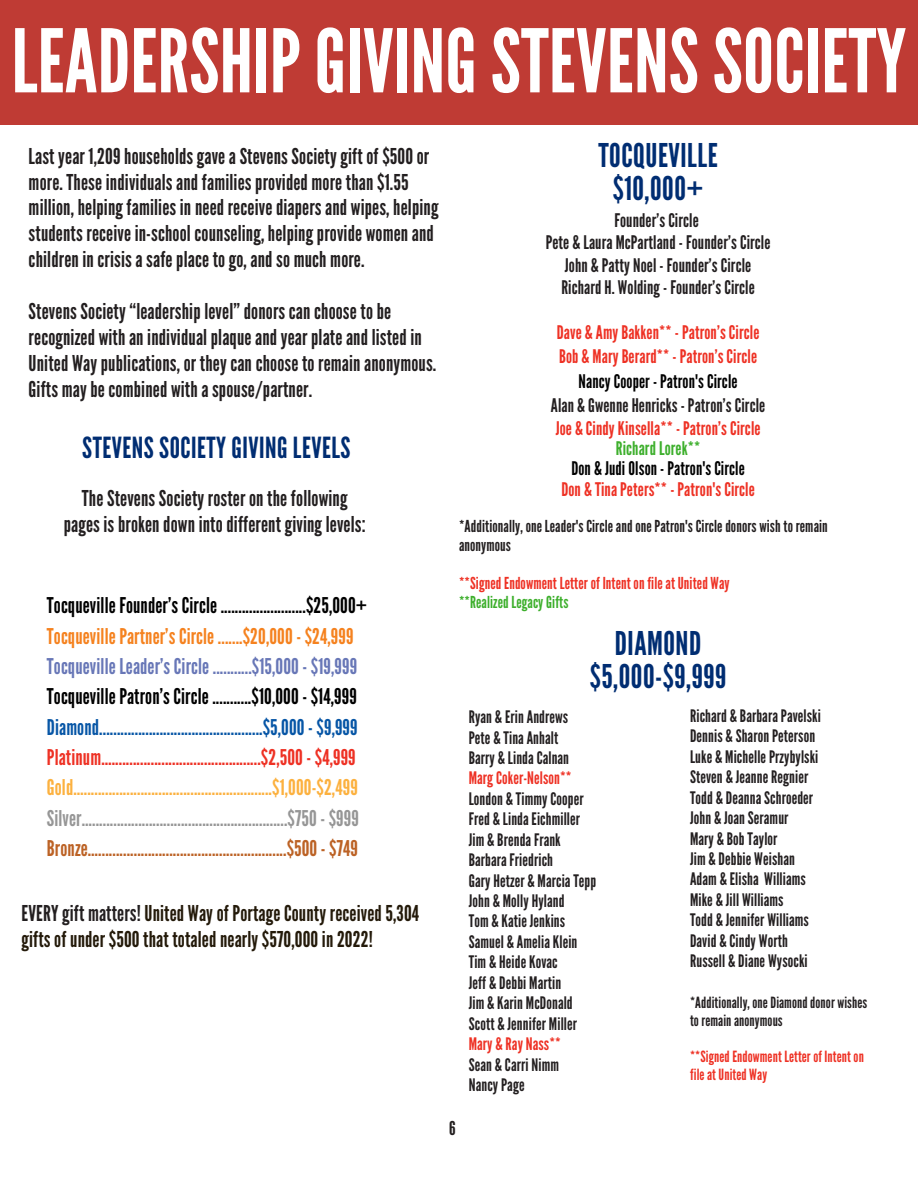
<style>
.page{position:relative;width:918px;height:1188px;background:#fff}
.page>*{position:absolute;margin:0;border:0;box-sizing:border-box;transform-origin:0 0}
.t1{font:87.45px "League Gothic";letter-spacing:.005em;color:#fff}
.t2{font:32.7px/32.7px "League Gothic";letter-spacing:.015em;color:#002d72;text-align:center}
.t3{font:29.1px "League Gothic";letter-spacing:.015em;color:#002d72}
.t4{font:21.75px/26px "League Gothic";letter-spacing:.005em;color:#231f20}
.t5{font:21.75px/30.3px "League Gothic";letter-spacing:.005em;color:#fcb13f}
.t6{font:21.75px/26px "League Gothic";letter-spacing:.005em;color:#241a0a}
.t7{font:21.75px "League Gothic";letter-spacing:.005em;color:#000}
.t8{font:21.75px "League Gothic";letter-spacing:.005em;color:#6877b7}
.t9{font:21.75px "League Gothic";letter-spacing:.005em;color:#f5821f}
.t10{font:19.05px "League Gothic";color:#231f20}
.t11{font:18.75px "League Gothic";letter-spacing:.005em;color:#231f20}
.t12{font:18.75px "League Gothic";letter-spacing:.005em;color:#ee3124}
.t13{font:18.75px "League Gothic";letter-spacing:.005em;color:#000}
.t14{font:18.75px "League Gothic";letter-spacing:.005em;color:#3daf2c}
.t15{font:17.25px "League Gothic";letter-spacing:.005em;color:#231f20}
.t16{font:17.25px "League Gothic";letter-spacing:.005em;color:#ee3124}
.t17{font:16.5px/19.2px "League Gothic";letter-spacing:.005em;color:#231f20}
.t18{font:16.5px "League Gothic";letter-spacing:.005em;color:#ee3124}
.t19{font:16.5px "League Gothic";letter-spacing:.005em;color:#3daf2c}
.t20{font:15.45px/18px "League Gothic";letter-spacing:.005em;color:#231f20}
.t21{font:15.45px/18px "League Gothic";letter-spacing:.005em;color:#ee3124}
.s1{color:#000}
.s2{color:#0756a6}
.s3{color:#ee3124}
.s4{color:#969696}
.s5{color:#bc6225}
.s6{color:#231f20}
</style>
<div class="page">
<div style="left:0;top:0;width:918px;height:125px;background:#bf3b34"></div>
<p class="t1" style="left:12px;top:11px;width:896px">LEADERSHIP GIVING STEVENS SOCIETY</p>
<p class="t4" style="left:29px;top:143px;width:411px">Last year 1,209 households gave a Stevens Society gift of $500 or more. These individuals and families provided more than $1.55 million, helping families in need receive diapers and wipes, helping students receive in-school counseling, helping provide women and children in crisis a safe place to go, and so much more.</p>
<p class="t4" style="left:29px;top:299px;width:409px">Stevens Society “leadership level” donors can choose to be recognized with an individual plaque and year plate and listed in United Way publications, or they can choose to remain anonymous.<br>Gifts may be combined with a spouse/partner.</p>
<p class="t3" style="left:82px;top:431px;width:270px">STEVENS SOCIETY GIVING LEVELS</p>
<p class="t4" style="left:82px;top:486px;width:267px">The Stevens Society roster on the following</p>
<p class="t4" style="left:64px;top:512px;width:303px">pages is broken down into different giving levels:</p>
<p class="t7" style="left:47px;top:593px;width:322px">Tocqueville Founder’s Circle ........................$25,000+</p>
<p class="t9" style="left:47px;top:623px;width:308px">Tocqueville Partner’s Circle .......$20,000 - $24,999</p>
<p class="t8" style="left:47px;top:654px;width:312px">Tocqueville Leader’s Circle ...........$15,000 - $19,999</p>
<p class="t5" style="left:47px;top:682px;width:313px"><span class="s1">Tocqueville Patron’s Circle ...........$10,000 - $14,999<br></span><span class="s2">Diamond..............................................$5,000 - $9,999<br></span><span class="s3">Platinum…..........................................$2,500 - $4,999<br></span>Gold….....................................................$1,000-$2,499<br><span class="s4">Silver….......................................................$750 - $999<br></span><span class="s5">Bronze….....................................................$500 - $749</span></p>
<p class="t6" style="left:22px;top:901px;width:399px"><span class="s6">EVERY gift matters!</span> United Way of Portage County received 5,304 gifts of under $500 that totaled nearly $570,000 in 2022!</p>
<p class="t2" style="left:598px;top:140px;width:121px">TOCQUEVILLE $10,000+</p>
<p class="t11" style="left:614px;top:209px;width:86px">Founder’s Circle</p>
<p class="t11" style="left:546px;top:232px;width:226px">Pete &amp; Laura McPartland - Founder’s Circle</p>
<p class="t11" style="left:565px;top:254px;width:188px">John &amp; Patty Noel - Founder’s Circle</p>
<p class="t11" style="left:561px;top:277px;width:195px">Richard H. Wolding - Founder’s Circle</p>
<p class="t12" style="left:557px;top:322px;width:204px">Dave &amp; Amy Bakken** - Patron’s Circle</p>
<p class="t12" style="left:559px;top:345px;width:199px">Bob &amp; Mary Berard** - Patron’s Circle</p>
<p class="t13" style="left:579px;top:370px;width:160px">Nancy Cooper - Patron's Circle</p>
<p class="t11" style="left:551px;top:395px;width:216px">Alan &amp; Gwenne Henricks - Patron’s Circle</p>
<p class="t12" style="left:556px;top:417px;width:206px">Joe &amp; Cindy Kinsella** - Patron’s Circle</p>
<p class="t14" style="left:616px;top:438px;width:86px">Richard Lorek**</p>
<p class="t13" style="left:571px;top:458px;width:175px">Don &amp; Judi Olson - Patron's Circle</p>
<p class="t12" style="left:561px;top:478px;width:195px">Don &amp; Tina Peters** - Patron's Circle</p>
<p class="t17" style="left:459px;top:516px;width:370px">*Additionally, one Leader's Circle and one Patron's Circle donors wish to remain anonymous</p>
<p class="t18" style="left:459px;top:573px;width:272px">**Signed Endowment Letter of Intent on file at United Way</p>
<p class="t19" style="left:459px;top:593px;width:111px">**Realized Legacy Gifts</p>
<p class="t2" style="left:590px;top:628px;width:138px">DIAMOND $5,000-$9,999</p>
<p class="t10" style="left:449px;top:1117px;width:8px">6</p>
<p class="t15" style="left:469px;top:707px;width:101px">Ryan &amp; Erin Andrews</p>
<p class="t15" style="left:469px;top:727px;width:91px">Pete &amp; Tina Anhalt</p>
<p class="t15" style="left:469px;top:748px;width:102px">Barry &amp; Linda Calnan</p>
<p class="t16" style="left:469px;top:768px;width:104px">Marg Coker-Nelson**</p>
<p class="t15" style="left:469px;top:789px;width:116px">London &amp; Timmy Cooper</p>
<p class="t15" style="left:469px;top:809px;width:113px">Fred &amp; Linda Eichmiller</p>
<p class="t15" style="left:469px;top:830px;width:93px">Jim &amp; Brenda Frank</p>
<p class="t15" style="left:469px;top:850px;width:86px">Barbara Friedrich</p>
<p class="t15" style="left:469px;top:870px;width:129px">Gary Hetzer &amp; Marcia Tepp</p>
<p class="t15" style="left:469px;top:891px;width:97px">John &amp; Molly Hyland</p>
<p class="t15" style="left:469px;top:911px;width:98px">Tom &amp; Katie Jenkins</p>
<p class="t15" style="left:469px;top:932px;width:110px">Samuel &amp; Amelia Klein</p>
<p class="t15" style="left:469px;top:952px;width:90px">Tim &amp; Heide Kovac</p>
<p class="t15" style="left:469px;top:973px;width:94px">Jeff &amp; Debbi Martin</p>
<p class="t15" style="left:469px;top:993px;width:105px">Jim &amp; Karin McDonald</p>
<p class="t15" style="left:469px;top:1014px;width:110px">Scott &amp; Jennifer Miller</p>
<p class="t16" style="left:469px;top:1034px;width:94px">Mary &amp; Ray Nass**</p>
<p class="t15" style="left:469px;top:1054px;width:92px">Sean &amp; Carri Nimm</p>
<p class="t15" style="left:469px;top:1075px;width:57px">Nancy Page</p>
<p class="t15" style="left:690px;top:706px;width:132px">Richard &amp; Barbara Pavelski</p>
<p class="t15" style="left:690px;top:726px;width:127px">Dennis &amp; Sharon Peterson</p>
<p class="t15" style="left:690px;top:747px;width:130px">Luke &amp; Michelle Przybylski</p>
<p class="t15" style="left:690px;top:767px;width:120px">Steven &amp; Jeanne Regnier</p>
<p class="t15" style="left:690px;top:788px;width:125px">Todd &amp; Deanna Schroeder</p>
<p class="t15" style="left:690px;top:808px;width:100px">John &amp; Joan Seramur</p>
<p class="t15" style="left:690px;top:828px;width:89px">Mary &amp; Bob Taylor</p>
<p class="t15" style="left:690px;top:849px;width:106px">Jim &amp; Debbie Weishan</p>
<p class="t15" style="left:690px;top:869px;width:117px">Adam &amp; Elisha Williams</p>
<p class="t15" style="left:690px;top:890px;width:95px">Mike &amp; Jill Williams</p>
<p class="t15" style="left:690px;top:910px;width:120px">Todd &amp; Jennifer Williams</p>
<p class="t15" style="left:690px;top:931px;width:99px">David &amp; Cindy Worth</p>
<p class="t15" style="left:690px;top:951px;width:119px">Russell &amp; Diane Wysocki</p>
<p class="t20" style="left:690px;top:994px;width:179px">*Additionally, one Diamond donor wishes to remain anonymous</p>
<p class="t21" style="left:690px;top:1048px;width:175px">**Signed Endowment Letter of Intent on file at United Way</p>
</div>
